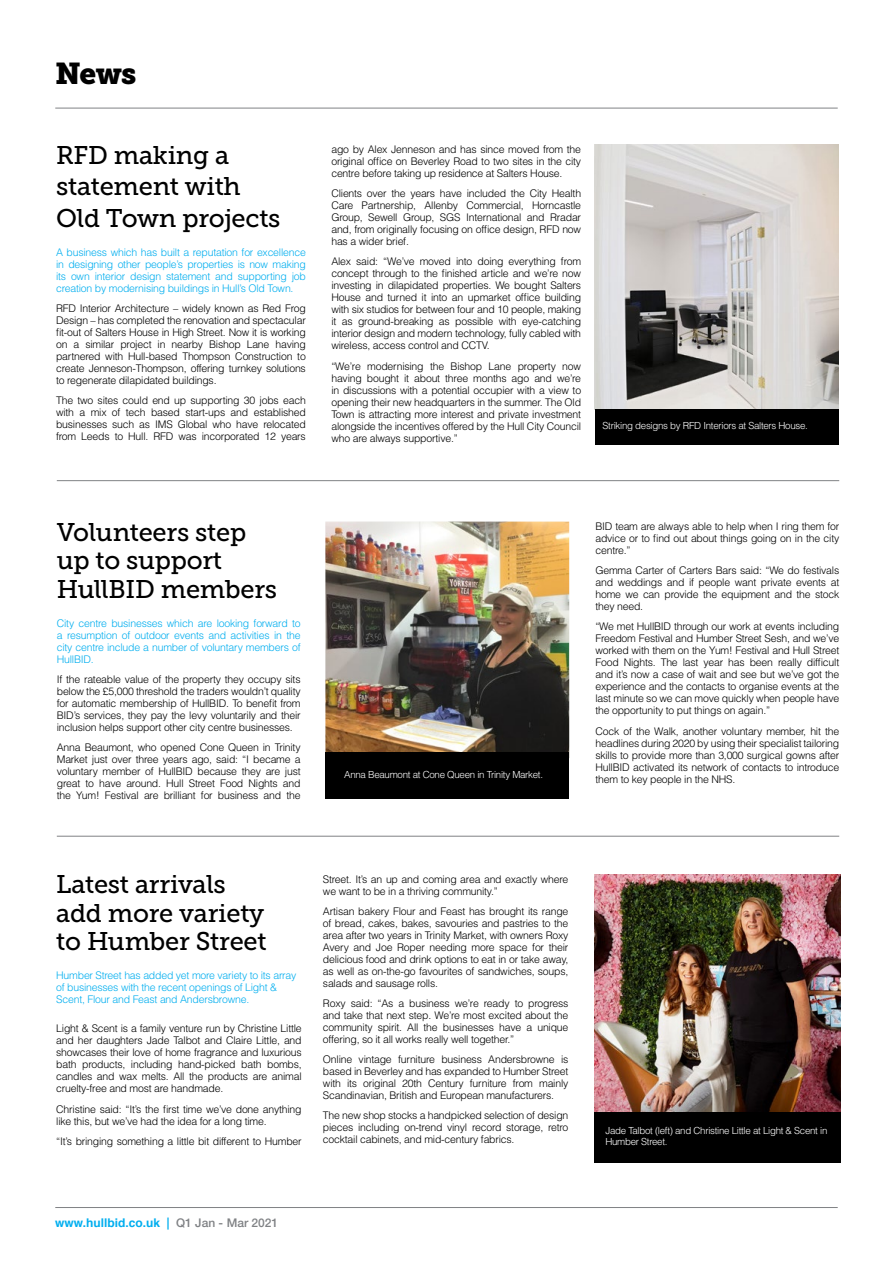
<style>
.page{position:relative;width:893px;height:1263px;background:#fff}
.page>*{position:absolute;margin:0;border:0;box-sizing:border-box;transform-origin:0 0}
.t1{font:30px "Museo Slab 900";color:#000}
.t2{font:25.5px/28.5px "Museo Slab 500";letter-spacing:-.01em;color:#000}
.t3{font:700 12px "Helvetica";color:#00aeef}
.t4{font:300 10.5px/12px "Helvetica";letter-spacing:-.02em;color:#000;text-align:justify}
.t5{font:300 10.5px/12px "Helvetica";letter-spacing:-.02em;color:#00aeef;text-align:justify}
.t6{font:300 9.75px/11.7px "Helvetica";letter-spacing:-.03em;color:#fff}
.s1{font-family:"Helvetica Neue";font-weight:500}
.s2{font-family:"Helvetica Neue";font-weight:500;color:#808285}
</style>
<div class="page">
<hr style="left:55px;top:1207px;width:783px;height:1px;background:#808285">
<hr style="left:55px;top:108px;width:783px;height:1px;background:#808285">
<hr style="left:57px;top:480px;width:782px;height:1px;background:#808285">
<hr style="left:57px;top:836px;width:782px;height:1px;background:#808285">
<img style="left:595px;top:145px;width:243px;height:264px">
<div style="left:595px;top:409px;width:243px;height:35px;background:#000"></div>
<img style="left:325px;top:522px;width:244px;height:230px">
<div style="left:325px;top:752px;width:244px;height:46px;background:#000"></div>
<img style="left:594px;top:874px;width:247px;height:238px">
<div style="left:594px;top:1112px;width:247px;height:51px;background:#000"></div>
<h1 class="t1" style="left:55px;top:56px;width:83px">News</h1>
<h2 class="t2" style="left:56px;top:139px;width:226px;line-height:31.5px">RFD making a statement with<br>Old Town projects</h2>
<p class="t5" style="left:56px;top:246px;width:251px">A business which has built a reputation for excellence in designing other people’s properties is now making its own interior design statement and supporting job creation by modernising buildings in Hull’s Old Town.</p>
<p class="t4" style="left:56px;top:302px;width:251px">RFD Interior Architecture – widely known as Red Frog Design – has completed the renovation and spectacular fit-out of Salters House in High Street. Now it is working on a similar project in nearby Bishop Lane having partnered with Hull-based Thompson Construction to create Jenneson-Thompson, offering turnkey solutions to regenerate dilapidated buildings.</p>
<p class="t4" style="left:56px;top:394px;width:251px">The two sites could end up supporting 30 jobs each with a mix of tech based start-ups and established businesses such as IMS Global who have relocated from Leeds to Hull. RFD was incorporated 12 years</p>
<p class="t4" style="left:331px;top:143px;width:251px">ago by Alex Jenneson and has since moved from the original office on Beverley Road to two sites in the city centre before taking up residence at Salters House.</p>
<p class="t4" style="left:331px;top:187px;width:251px">Clients over the years have included the City Health Care Partnership, Allenby Commercial, Horncastle Group, Sewell Group, SGS International and Rradar and, from originally focusing on office design, RFD now has a wider brief.</p>
<p class="t4" style="left:331px;top:256px;width:251px">Alex said: “We’ve moved into doing everything from concept through to the finished article and we’re now investing in dilapidated properties. We bought Salters House and turned it into an upmarket office building with six studios for between four and 10 people, making it as ground-breaking as possible with eye-catching interior design and modern technology, fully cabled with wireless, access control and CCTV.</p>
<p class="t4" style="left:331px;top:360px;width:251px">“We’re modernising the Bishop Lane property now having bought it about three months ago and we’re in discussions with a potential occupier with a view to opening their new headquarters in the summer. The Old Town is attracting more interest and private investment alongside the incentives offered by the Hull City Council who are always supportive.”</p>
<p class="t6" style="left:603px;top:420px;width:207px">Striking designs by RFD Interiors at Salters House.</p>
<h2 class="t2" style="left:57px;top:518px;width:222px">Volunteers step up to support<br>HullBID members</h2>
<p class="t5" style="left:57px;top:617px;width:245px">City centre businesses which are looking forward to a resumption of outdoor events and activities in the city centre include a number of voluntary members of HullBID.</p>
<p class="t4" style="left:57px;top:673px;width:245px">If the rateable value of the property they occupy sits below the £5,000 threshold the traders wouldn’t quality for automatic membership of HullBID. To benefit from BID’s services, they pay the levy voluntarily and their inclusion helps support other city centre businesses.</p>
<p class="t4" style="left:57px;top:741px;width:245px">Anna Beaumont, who opened Cone Queen in Trinity Market just over three years ago, said: “I became a voluntary member of HullBID because they are just great to have around. Hull Street Food Nights and the Yum! Festival are brilliant for business and the</p>
<p class="t6" style="left:344px;top:769px;width:200px">Anna Beaumont at Cone Queen in Trinity Market.</p>
<p class="t4" style="left:595px;top:520px;width:245px">BID team are always able to help when I ring them for advice or to find out about things going on in the city centre.”</p>
<p class="t4" style="left:595px;top:564px;width:245px">Gemma Carter of Carters Bars said: “We do festivals and weddings and if people want private events at home we can provide the equipment and the stock they need.</p>
<p class="t4" style="left:595px;top:620px;width:245px">“We met HullBID through our work at events including Freedom Festival and Humber Street Sesh, and we’ve worked with them on the Yum! Festival and Hull Street Food Nights. The last year has been really difficult and it’s now a case of wait and see but we’ve got the experience and the contacts to organise events at the last minute so we can move quickly when people have the opportunity to put things on again.”</p>
<p class="t4" style="left:595px;top:725px;width:245px">Cock of the Walk, another voluntary member, hit the headlines during 2020 by using their specialist tailoring skills to provide more than 3,000 surgical gowns after HullBID activated its network of contacts to introduce them to key people in the NHS.</p>
<h2 class="t2" style="left:56px;top:870px;width:212px">Latest arrivals add more variety to Humber Street</h2>
<p class="t5" style="left:56px;top:969px;width:242px;text-align:left">Humber Street has added yet more variety to its array of businesses with the recent openings of Light &amp;<br>Scent, Flour and Feast and Andersbrowne.</p>
<p class="t4" style="left:56px;top:1022px;width:247px">Light &amp; Scent is a family venture run by Christine Little and her daughters Jade Talbot and Claire Little, and showcases their love of home fragrance and luxurious bath products, including hand-picked bath bombs, candles and wax melts. All the products are animal cruelty-free and most are handmade.</p>
<p class="t4" style="left:56px;top:1103px;width:247px">Christine said: “It’s the first time we’ve done anything like this, but we’ve had the idea for a long time.</p>
<p class="t4" style="left:56px;top:1135px;width:247px">“It’s bringing something a little bit different to Humber</p>
<p class="t4" style="left:323px;top:873px;width:247px">Street. It’s an up and coming area and exactly where we want to be in a thriving community.”</p>
<p class="t4" style="left:323px;top:905px;width:247px">Artisan bakery Flour and Feast has brought its range of bread, cakes, bakes, savouries and pastries to the area after two years in Trinity Market, with owners Roxy Avery and Joe Roper needing more space for their delicious food and drink options to eat in or take away, as well as on-the-go favourites of sandwiches, soups, salads and sausage rolls.</p>
<p class="t4" style="left:323px;top:997px;width:247px">Roxy said: “As a business we’re ready to progress and take that next step. We’re most excited about the community spirit. All the businesses have a unique offering, so it all works really well together.”</p>
<p class="t4" style="left:323px;top:1053px;width:247px">Online vintage furniture business Andersbrowne is based in Beverley and has expanded to Humber Street with its original 20th Century furniture from mainly Scandinavian, British and European manufacturers.</p>
<p class="t4" style="left:323px;top:1109px;width:247px">The new shop stocks a handpicked selection of design pieces including on-trend vinyl record storage, retro cocktail cabinets, and mid-century fabrics.</p>
<p class="t3" style="left:55px;top:1214px;width:224px">www.hullbid.co.uk <span class="s1">|</span> <span class="s2">Q1 Jan - Mar 2021</span></p>
<p class="t6" style="left:599px;top:1124px;width:11px">??</p>
<p class="t6" style="left:605px;top:1124px;width:224px">Jade Talbot (left) and Christine Little at Light &amp; Scent in<br>Humber Street.</p>
</div>
